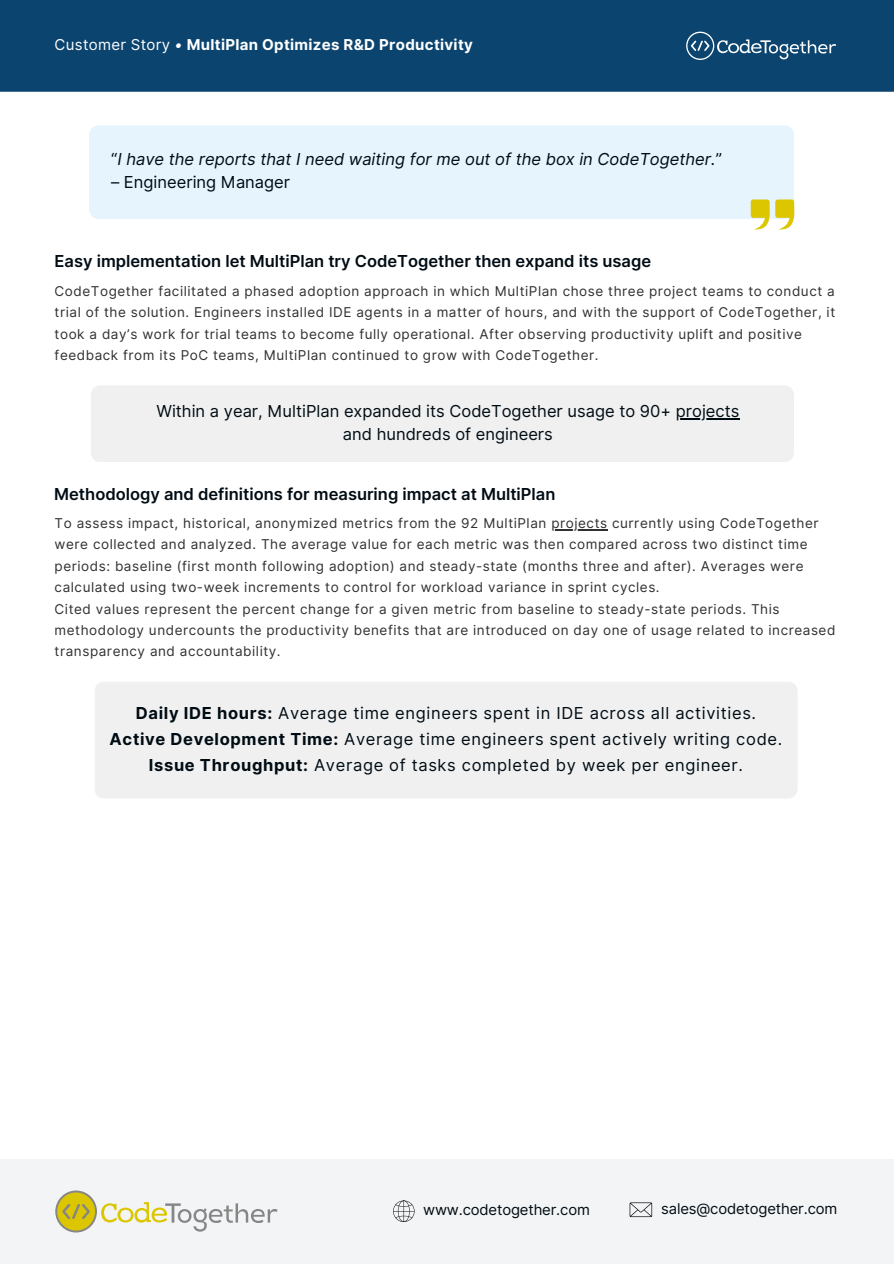
<style>
.page{position:relative;width:894px;height:1264px;background:#fff}
.page>*{position:absolute;margin:0;border:0;box-sizing:border-box;transform-origin:0 0}
.t1{font:16.5px/25.8px "Inter";letter-spacing:.04em;color:#000c14;text-align:center}
.t2{font:600 16.5px "Inter";color:#000c14}
.t3{font:16.5px "Inter";color:#000c14}
.t4{font:italic 16.5px "Inter";color:#000c14}
.t5{font:700 15px "Inter";letter-spacing:.02em;color:#fff}
.t6{font:14.85px "Inter";letter-spacing:-.01em;color:#000c14}
.t7{font:13.5px/21.3px "Inter";letter-spacing:.04em;color:#303030}
.s1{font-weight:400}
.s2{font-weight:400;font-style:italic}
.s3{font-style:normal}
.s4{font-weight:700}
</style>
<div class="page">
<div style="left:89px;top:125px;width:704px;height:94px;background:#e6f4fe"></div>
<svg style="left:750px;top:199px;width:45px;height:30px"></svg>
<div style="left:91px;top:386px;width:702px;height:76px;background:#f0f0f0"></div>
<div style="left:95px;top:682px;width:702px;height:116px;background:#f0f0f0"></div>
<div style="left:0;top:0;width:893px;height:92px;background:#0b446f"></div>
<svg style="left:686px;top:32px;width:150px;height:28px"></svg>
<div style="left:0;top:1159px;width:893px;height:104px;background:#f3f4f5"></div>
<svg style="left:55px;top:1190px;width:222px;height:42px"></svg>
<svg style="left:393px;top:1200px;width:21px;height:21px"></svg>
<svg style="left:629px;top:1202px;width:23px;height:14px"></svg>
<hr style="left:551px;top:529px;width:56px;height:1px;background:#303030">
<hr style="left:675px;top:418px;width:64px;height:1px;background:#000c14">
<h2 class="t5" style="left:55px;top:36px;width:419px"><span class="s1">Customer Story</span> <span class="s2">•</span> MultiPlan Optimizes R&amp;D Productivity</h2>
<h2 class="t4" style="left:111px;top:149px;width:612px"><span class="s3">“</span>I have the reports that I need waiting for me out of the box in CodeTogether.<span class="s3">”</span></h2>
<h2 class="t3" style="left:111px;top:172px;width:181px">– Engineering Manager</h2>
<h2 class="t2" style="left:55px;top:251px;width:598px">Easy implementation let MultiPlan try CodeTogether then expand its usage</h2>
<p class="t7" style="left:55px;top:280px;width:782px">CodeTogether facilitated a phased adoption approach in which MultiPlan chose three project teams to conduct a trial of the solution. Engineers installed IDE agents in a matter of hours, and with the support of CodeTogether, it took a day’s work for trial teams to become fully operational. After observing productivity uplift and positive feedback from its PoC teams, MultiPlan continued to grow with CodeTogether.</p>
<h1 class="t3" style="left:156px;top:401px;width:584px">Within a year, MultiPlan expanded its CodeTogether usage to 90+ projects</h1>
<p class="t3" style="left:343px;top:423px;width:211px">and hundreds of engineers</p>
<h2 class="t2" style="left:54px;top:484px;width:502px">Methodology and definitions for measuring impact at MultiPlan</h2>
<p class="t7" style="left:55px;top:512px;width:765px">To assess impact, historical, anonymized metrics from the 92 MultiPlan projects currently using CodeTogether</p>
<h1 class="t7" style="left:55px;top:534px;width:754px">were collected and analyzed. The average value for each metric was then compared across two distinct time periods: baseline (first month following adoption) and steady-state (months three and after). Averages were calculated using two-week increments to control for workload variance in sprint cycles.<br>Cited values represent the percent change for a given metric from baseline to steady-state periods. This</h1>
<p class="t7" style="left:55px;top:619px;width:782px">methodology undercounts the productivity benefits that are introduced on day one of usage related to increased transparency and accountability.</p>
<p class="t1" style="left:110px;top:700px;width:674px"><span class="s4">Daily IDE hours:</span> Average time engineers spent in IDE across all activities.<br><span class="s4">Active Development Time:</span> Average time engineers spent actively writing code.<br><span class="s4">Issue Throughput:</span> Average of tasks completed by week per engineer.</p>
<p class="t6" style="left:423px;top:1200px;width:168px">www.codetogether.com</p>
<p class="t6" style="left:661px;top:1199px;width:178px">sales@codetogether.com</p>
</div>
